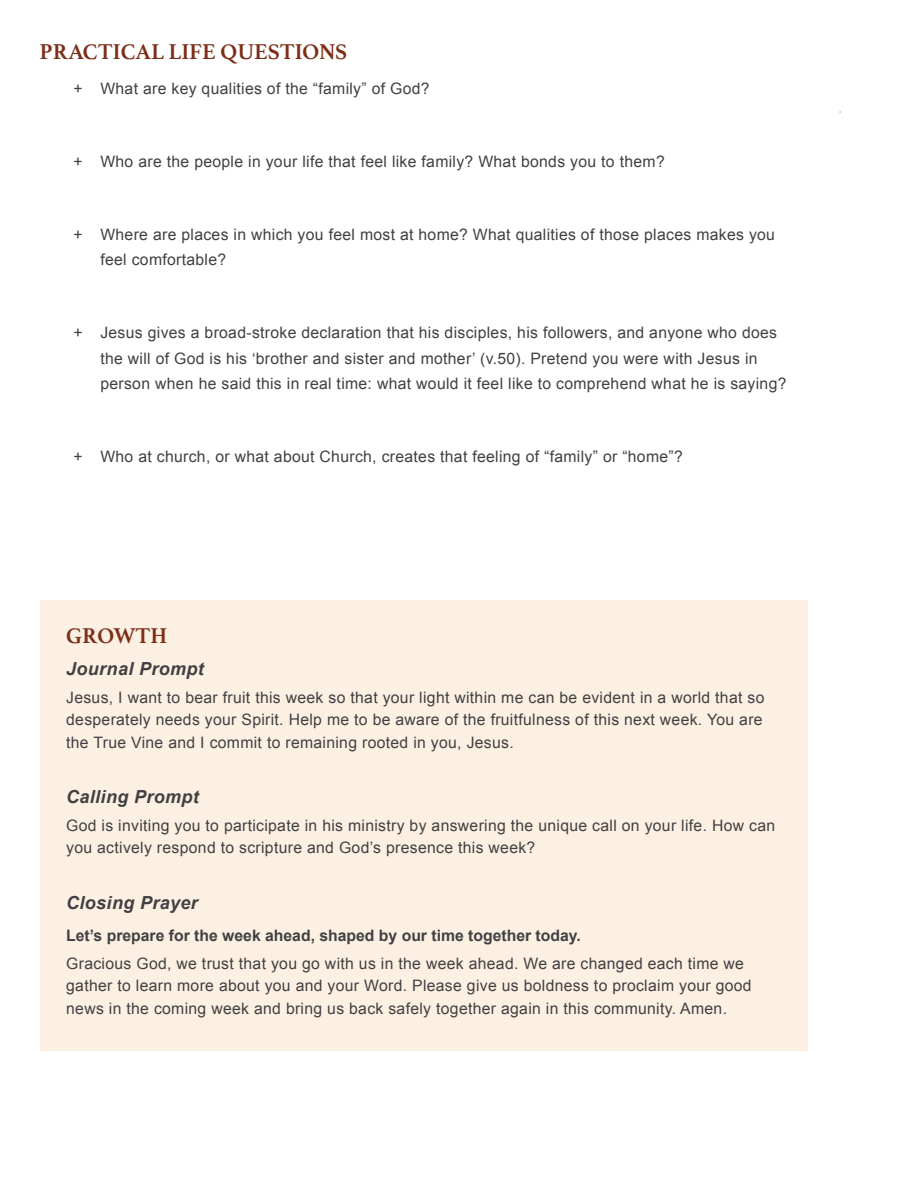
<style>
.page{position:relative;width:918px;height:1188px;background:#fff}
.page>*{position:absolute;margin:0;border:0;box-sizing:border-box;transform-origin:0 0}
.t1{font:700 22.5px "Athelas";color:#7c2e18}
.t2{font:italic 700 18px "Arial";letter-spacing:.02em;color:#414042}
.t3{font:15.75px/22.5px "Arial";letter-spacing:.02em;color:#414042}
.t4{font:700 15.75px "Arial";color:#414042}
</style>
<div class="page">
<div style="left:40px;top:600px;width:768px;height:451px;background:#fcf0e3"></div>
<h1 class="t1" style="left:40px;top:34px;width:309px">PRACTICAL LIFE QUESTIONS</h1>
<p class="t3" style="left:73px;top:78px;width:358px">+ What are key qualities of the “family” of God?</p>
<p class="t3" style="left:73px;top:151px;width:593px">+ Who are the people in your life that feel like family? What bonds you to them?</p>
<p class="t3" style="left:100px;top:222px;width:676px;line-height:25.5px;text-indent:-27px">+ Where are places in which you feel most at home? What qualities of those places makes you feel comfortable?</p>
<p class="t3" style="left:100px;top:320px;width:688px;line-height:25.5px;text-indent:-27px">+ Jesus gives a broad-stroke declaration that his disciples, his followers, and anyone who does the will of God is his ‘brother and sister and mother’ (v.50). Pretend you were with Jesus in person when he said this in real time: what would it feel like to comprehend what he is saying?</p>
<p class="t3" style="left:73px;top:445px;width:611px">+ Who at church, or what about Church, creates that feeling of “family” or “home”?</p>
<h1 class="t1" style="left:66px;top:617px;width:103px">GROWTH</h1>
<p class="t2" style="left:66px;top:657px;width:139px">Journal Prompt</p>
<p class="t3" style="left:66px;top:686px;width:700px;text-align:justify">Jesus, I want to bear fruit this week so that your light within me can be evident in a world that so desperately needs your Spirit. Help me to be aware of the fruitfulness of this next week. You are the True Vine and I commit to remaining rooted in you, Jesus.</p>
<p class="t2" style="left:66px;top:785px;width:134px">Calling Prompt</p>
<p class="t3" style="left:66px;top:814px;width:711px">God is inviting you to participate in his ministry by answering the unique call on your life. How can you actively respond to scripture and God’s presence this week?</p>
<p class="t2" style="left:66px;top:891px;width:133px">Closing Prayer</p>
<p class="t4" style="left:66px;top:925px;width:516px">Let’s prepare for the week ahead, shaped by our time together today.</p>
<p class="t3" style="left:66px;top:952px;width:687px">Gracious God, we trust that you go with us in the week ahead. We are changed each time we gather to learn more about you and your Word. Please give us boldness to proclaim your good news in the coming week and bring us back safely together again in this community. Amen.</p>
</div>
